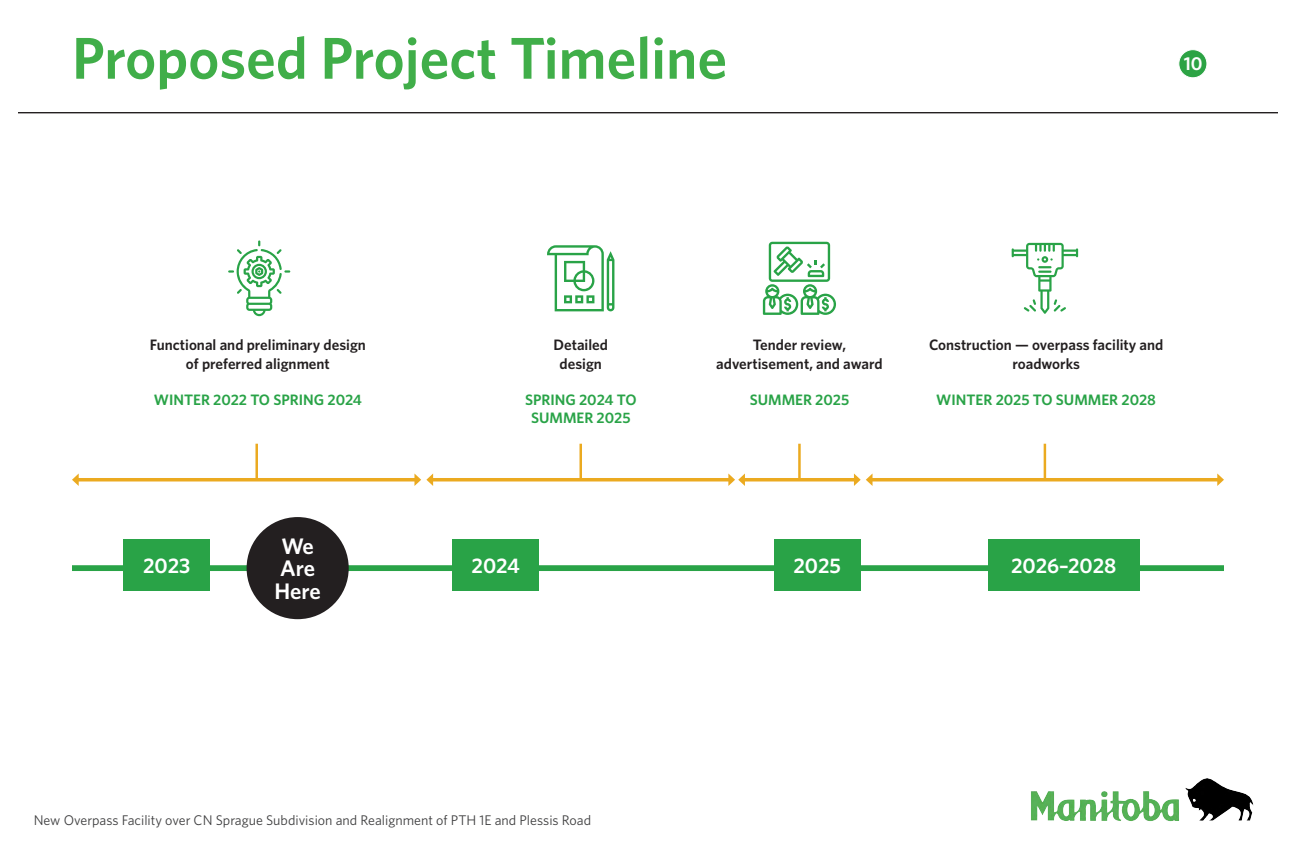
<style>
.page{position:relative;width:1296px;height:864px;background:#fff}
.page>*{position:absolute;margin:0;border:0;box-sizing:border-box;transform-origin:0 0}
.t1{font:600 59.1px "Whitney";color:#40ae49}
.t2{font:600 22.5px/22.5px "Whitney";letter-spacing:-.005em;color:#fff;text-align:center}
.t3{font:600 21.15px "Whitney";color:#fff}
.t4{font:600 18.7px "Whitney";color:#fff}
.t5{font:600 15.1px/18.1px "Whitney";color:#231f20;text-align:center}
.t6{font:600 15.1px/18.1px "Whitney";color:#29a347;text-align:center}
.t7{font:14px "Whitney";color:#3e3e3f}
</style>
<div class="page">
<hr style="left:18px;top:112px;width:1260px;height:1px;background:#231f20">
<div style="left:1179px;top:50px;width:28px;height:28px;background:#2ca344;border-radius:50%"></div>
<div style="left:1179px;top:50px;width:28px;height:28px;border:1px solid #fff;border-radius:50%"></div>
<img style="left:1031px;top:778px;width:223px;height:44px">
<div style="left:123px;top:540px;width:87px;height:51px;background:#29a347"></div>
<div style="left:452px;top:540px;width:87px;height:51px;background:#29a347"></div>
<div style="left:774px;top:540px;width:87px;height:51px;background:#29a347"></div>
<div style="left:988px;top:540px;width:151px;height:51px;background:#29a347"></div>
<div style="left:72px;top:565px;width:1152px;height:6px;background:#29a347"></div>
<svg style="left:228px;top:240px;width:62px;height:76px"></svg>
<svg style="left:547px;top:245px;width:67px;height:66px"></svg>
<svg style="left:1012px;top:243px;width:66px;height:71px"></svg>
<hr style="left:76px;top:478px;width:341px;height:3px;background:#ebaa20">
<svg style="left:72px;top:473px;width:7px;height:13px"></svg>
<hr style="left:430px;top:478px;width:301px;height:3px;background:#ebaa20">
<svg style="left:414px;top:473px;width:19px;height:13px"></svg>
<hr style="left:870px;top:478px;width:350px;height:3px;background:#ebaa20">
<svg style="left:1217px;top:473px;width:7px;height:13px"></svg>
<hr style="left:742px;top:478px;width:115px;height:3px;background:#ebaa20">
<svg style="left:854px;top:473px;width:19px;height:13px"></svg>
<svg style="left:728px;top:473px;width:17px;height:13px"></svg>
<hr style="left:255px;top:444px;width:3px;height:36px;background:#ebaa20">
<hr style="left:580px;top:444px;width:2px;height:36px;background:#ebaa20">
<hr style="left:1044px;top:444px;width:2px;height:36px;background:#ebaa20">
<hr style="left:798px;top:444px;width:3px;height:36px;background:#ebaa20">
<svg style="left:763px;top:242px;width:73px;height:73px"></svg>
<div style="left:247px;top:517px;width:102px;height:102px;background:#231f20;border-radius:50%"></div>
<p class="t1" style="left:72px;top:22px;width:657px">Proposed Project Timeline</p>
<p class="t4" style="left:1184px;top:52px;width:20px">10</p>
<p class="t5" style="left:150px;top:336px;width:217px">Functional and preliminary design of preferred alignment</p>
<p class="t6" style="left:154px;top:390px;width:209px">WINTER 2022 TO SPRING 2024</p>
<p class="t5" style="left:553px;top:336px;width:56px">Detailed</p>
<p class="t5" style="left:560px;top:354px;width:44px">design</p>
<p class="t6" style="left:525px;top:390px;width:113px">SPRING 2024 TO<br>SUMMER 2025</p>
<p class="t5" style="left:716px;top:336px;width:168px">Tender review, advertisement, and award</p>
<p class="t6" style="left:750px;top:390px;width:101px">SUMMER 2025</p>
<p class="t5" style="left:929px;top:336px;width:236px">Construction — overpass facility and roadworks</p>
<p class="t6" style="left:936px;top:390px;width:221px">WINTER 2025 TO SUMMER 2028</p>
<p class="t2" style="left:274px;top:534px;width:48px">We<br>Are<br>Here</p>
<p class="t3" style="left:143px;top:553px;width:49px">2023</p>
<p class="t3" style="left:472px;top:553px;width:50px">2024</p>
<p class="t3" style="left:793px;top:553px;width:49px">2025</p>
<p class="t3" style="left:1011px;top:553px;width:107px">2026–2028</p>
<p class="t7" style="left:34px;top:811px;width:559px">New Overpass Facility over CN Sprague Subdivision and Realignment of PTH 1E and Plessis Road</p>
</div>
